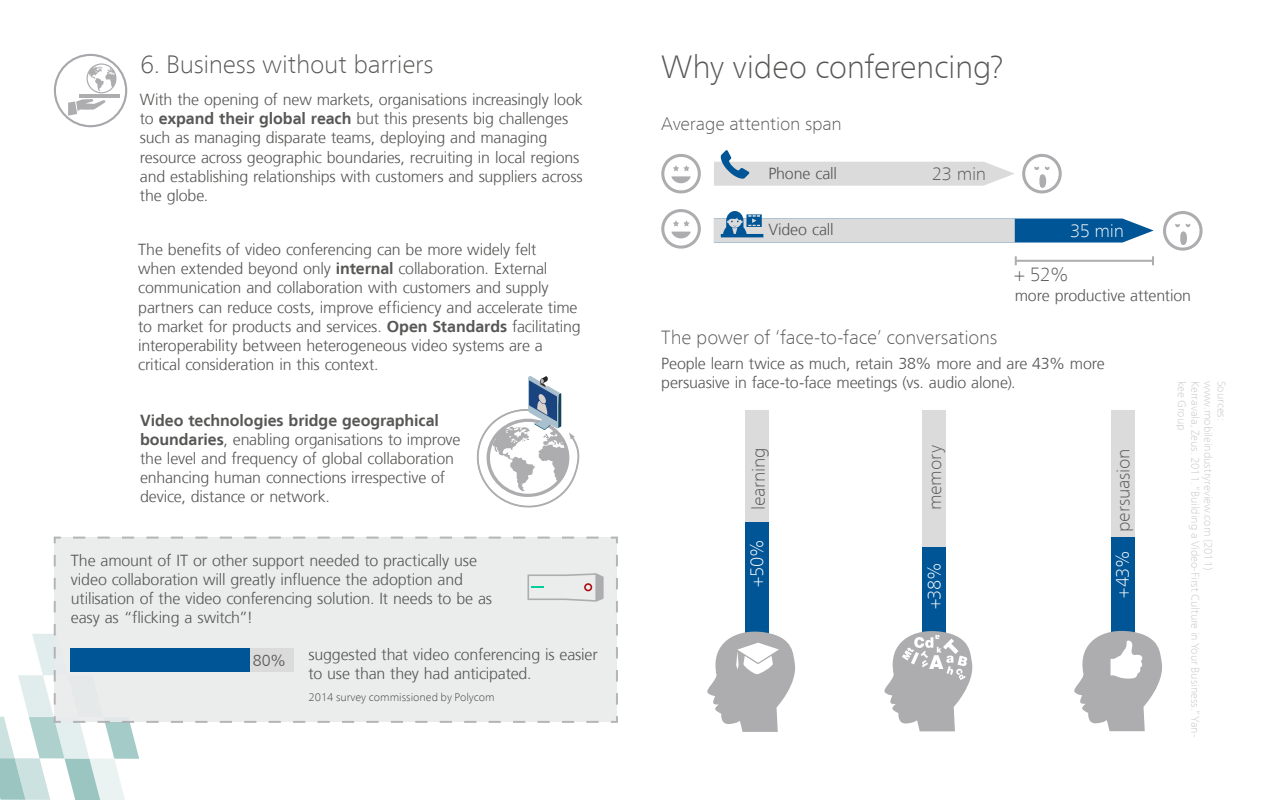
<style>
.page{position:relative;width:1280px;height:800px;background:#fff}
.page>*{position:absolute;margin:0;border:0;box-sizing:border-box;transform-origin:0 0}
.t1{font:100 32px "Frutiger Neue LT Com";letter-spacing:-.015em;color:#575756}
.t2{font:100 25px "Frutiger Neue LT Com";letter-spacing:-.01em;color:#575756}
.t3{font:100 19px "Frutiger Neue LT Com";letter-spacing:-.01em;color:#575756}
.t4{font:100 18px "Frutiger Neue LT Com";letter-spacing:-.01em;color:#575756}
.t5{font:100 18px "Frutiger Neue LT Com";letter-spacing:-.015em;color:#fff}
.t6{font:300 16px/19.2px "Frutiger LT";letter-spacing:-.01em;color:#575756}
.t7{font:100 11px "Frutiger Neue LT Com";color:#c6c6c6}
.t8{font:100 11px "Frutiger Neue LT Com";color:#3c3c3b}
.s1{font-weight:700}
</style>
<div class="page">
<svg style="left:54px;top:54px;width:73px;height:73px"></svg>
<svg style="left:476px;top:376px;width:104px;height:132px"></svg>
<svg style="left:53px;top:536px;width:565px;height:187px;background:#e8eaea"></svg>
<svg style="left:0;top:555px;width:605px;height:245px"></svg>
<svg style="left:661px;top:154px;width:40px;height:40px"></svg>
<svg style="left:714px;top:150px;width:348px;height:44px"></svg>
<svg style="left:1163px;top:211px;width:40px;height:40px"></svg>
<svg style="left:661px;top:209px;width:40px;height:40px"></svg>
<svg style="left:714px;top:211px;width:440px;height:32px"></svg>
<hr style="left:1016px;top:260px;width:137px;height:2px;background:#adadb0">
<svg style="left:1015px;top:256px;width:2px;height:9px"></svg>
<svg style="left:1152px;top:256px;width:2px;height:9px"></svg>
<div style="left:922px;top:410px;width:24px;height:223px;background:#dbdbdb"></div>
<div style="left:922px;top:547px;width:24px;height:86px;background:#005596"></div>
<div style="left:1111px;top:410px;width:24px;height:223px;background:#dbdbdb"></div>
<div style="left:1111px;top:537px;width:24px;height:96px;background:#005596"></div>
<div style="left:745px;top:410px;width:24px;height:223px;background:#dbdbdb"></div>
<div style="left:745px;top:522px;width:24px;height:111px;background:#005596"></div>
<svg style="left:884px;top:631px;width:89px;height:100px"></svg>
<svg style="left:707px;top:631px;width:88px;height:101px"></svg>
<svg style="left:1074px;top:630px;width:88px;height:101px"></svg>
<h2 class="t2" style="left:140px;top:49px;width:295px">6. Business without barriers</h2>
<p class="t6" style="left:140px;top:90px;width:444px">With the opening of new markets, organisations increasingly look to <span class="s1">expand their global reach</span> but this presents big challenges such as managing disparate teams, deploying and managing resource across geographic boundaries, recruiting in local regions and establishing relationships with customers and suppliers across the globe.</p>
<p class="t6" style="left:138px;top:240px;width:444px">The benefits of video conferencing can be more widely felt<br>when extended beyond only <span class="s1">internal</span> collaboration. External communication and collaboration with customers and supply partners can reduce costs, improve efficiency and accelerate time to market for products and services. <span class="s1">Open Standards</span> facilitating interoperability between heterogeneous video systems are a critical consideration in this context.</p>
<p class="t6" style="left:140px;top:411px;width:322px"><span class="s1">Video technologies bridge geographical boundaries</span>, enabling organisations to improve the level and frequency of global collaboration enhancing human connections irrespective of device, distance or network.</p>
<p class="t6" style="left:71px;top:551px;width:423px">The amount of IT or other support needed to practically use video collaboration will greatly influence the adoption and utilisation of the video conferencing solution. It needs to be as easy as “flicking a switch”!</p>
<p class="t6" style="left:253px;top:651px;width:35px">80%</p>
<p class="t6" style="left:308px;top:645px;width:291px">suggested that video conferencing is easier to use than they had anticipated.</p>
<p class="t8" style="left:309px;top:690px;width:188px">2014 survey commissioned by Polycom</p>
<h1 class="t1" style="left:661px;top:47px;width:344px">Why video conferencing?</h1>
<p class="t4" style="left:661px;top:113px;width:182px">Average attention span</p>
<p class="t6" style="left:768px;top:164px;width:70px">Phone call</p>
<p class="t4" style="left:932px;top:163px;width:56px">23 min</p>
<p class="t6" style="left:768px;top:221px;width:67px">Video call</p>
<p class="t5" style="left:1070px;top:220px;width:55px">35 min</p>
<p class="t3" style="left:1014px;top:263px;width:56px">+ 52%</p>
<p class="t3" style="left:661px;top:326px;width:338px">The power of ‘face-to-face’ conversations</p>
<p class="t6" style="left:1015px;top:286px;width:178px">more productive attention</p>
<p class="t6" style="left:661px;top:354px;width:445px">People learn twice as much, retain 38% more and are 43% more persuasive in face-to-face meetings (vs. audio alone).</p>
<p class="t4" style="left:748px;top:510px;width:64px;rotate:-90deg">learning</p>
<p class="t4" style="left:924px;top:510px;width:67px;rotate:-90deg">memory</p>
<p class="t4" style="left:1112px;top:532px;width:85px;rotate:-90deg">persuasion</p>
<p class="t5" style="left:746px;top:587px;width:49px;rotate:-90deg">+50%</p>
<p class="t5" style="left:923px;top:609px;width:48px;rotate:-90deg">+38%</p>
<p class="t5" style="left:1112px;top:598px;width:49px;rotate:-90deg">+43%</p>
<p class="t7" style="left:1202px;top:381px;width:358px;rotate:90deg">Kerravala, Zeus. 2011. “Building a Video-First Culture in Your Business.” Yan-</p>
<p class="t7" style="left:1215px;top:381px;width:191px;rotate:90deg">www.mobileindustryreview.com (2011)</p>
<p class="t7" style="left:1228px;top:381px;width:41px;rotate:90deg">Sources:</p>
<p class="t7" style="left:1189px;top:381px;width:51px;rotate:90deg">kee Group</p>
</div>
